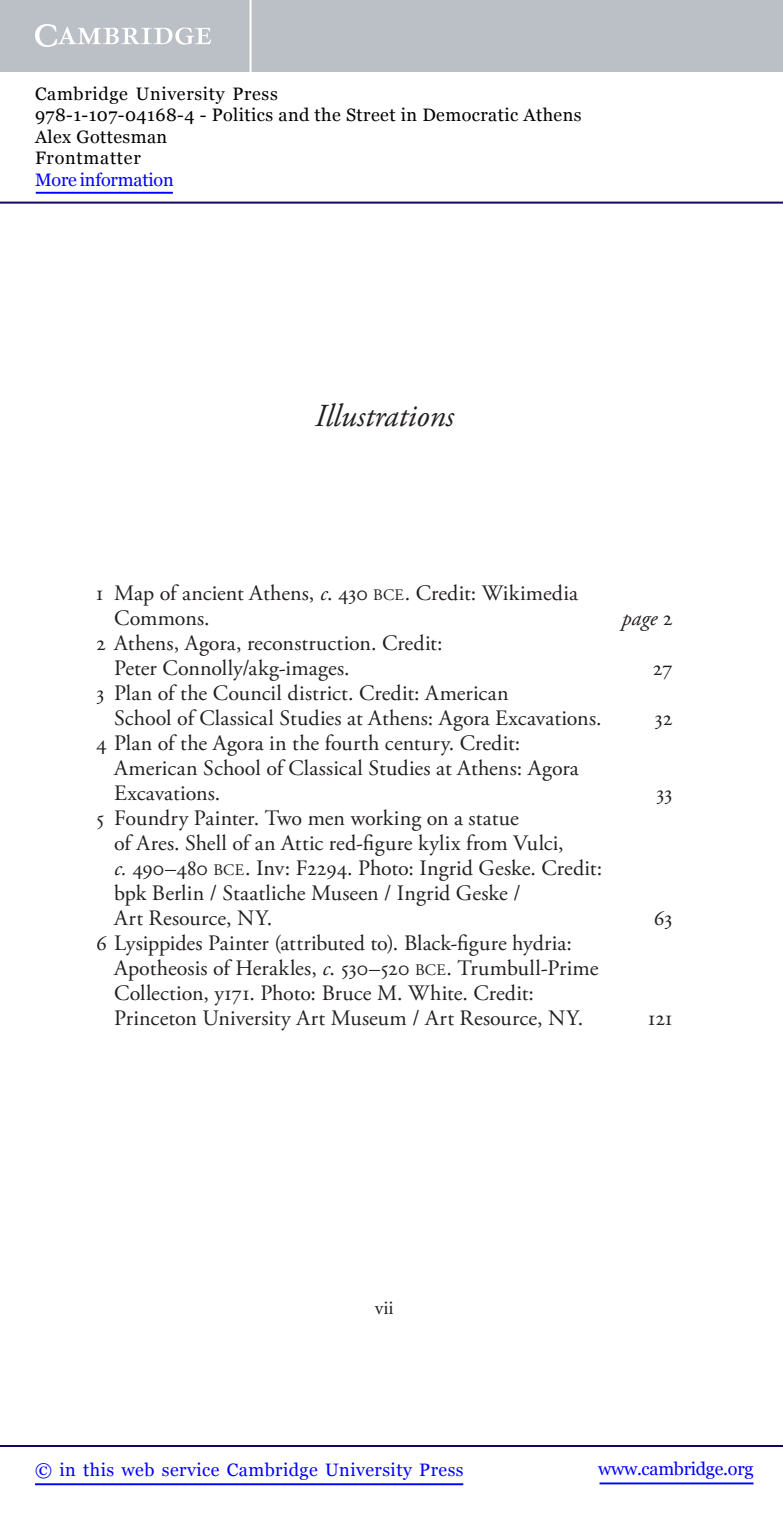
<style>
.page{position:relative;width:783px;height:1515px;background:#fff}
.page>*{position:absolute;margin:0;border:0;box-sizing:border-box;transform-origin:0 0}
.t1{font:italic 32px "Adobe Garamond Pro";color:#231f20}
.t2{font:22px/25px "Adobe Garamond Pro";color:#231f20}
.t3{font:italic 22px "Adobe Garamond Pro";color:#231f20}
.t4{font:20px "Adobe Garamond Pro";color:#231f20}
.t5{font:18px/21.6px "Georgia";letter-spacing:.025em;color:#000}
.t6{font:18px "Georgia";letter-spacing:.025em;color:#00f}
.t7{font:18px "Georgia";letter-spacing:-.015em;color:#00f}
.t8{font:18px "Georgia";letter-spacing:-.01em;color:#00f}
.s1{font-style:italic}
.s2{font-size:16px}
.s3{font-style:normal}
</style>
<div class="page">
<hr style="left:599px;top:1482px;width:154px;height:2px;background:#00f">
<hr style="left:0;top:1445px;width:782px;height:2px;background:#150666">
<hr style="left:35px;top:1483px;width:428px;height:2px;background:#00f">
<div style="left:0;top:0;width:782px;height:72px;background:#bac0c6"></div>
<svg style="left:35px;top:24px;width:176px;height:23px"></svg>
<hr style="left:249px;top:0;width:2px;height:72px;background:#fff">
<hr style="left:0;top:202px;width:782px;height:2px;background:#150666">
<hr style="left:36px;top:192px;width:137px;height:2px;background:#00f">
<p class="t5" style="left:35px;top:83px;width:548px">Cambridge University Press<br>978-1-107-04168-4 - Politics and the Street in Democratic Athens<br>Alex Gottesman<br>Frontmatter</p>
<p class="t8" style="left:35px;top:169px;width:140px">More information</p>
<h1 class="t1" style="left:315px;top:403px;width:140px">Illustrations</h1>
<p class="t2" style="left:114px;top:582px;width:465px;text-indent:-18px">1 Map of ancient Athens, <span class="s1">c</span> . 430 <span class="s2">BCE</span> . Credit: Wikimedia<br>Commons.</p>
<p class="t2" style="left:114px;top:632px;width:330px;text-indent:-18px">2 Athens, Agora, reconstruction. Credit:<br>Peter Connolly/akg-images.</p>
<p class="t2" style="left:114px;top:682px;width:489px;text-indent:-18px">3 Plan of the Council district. Credit: American<br>School of Classical Studies at Athens: Agora Excavations.</p>
<p class="t2" style="left:114px;top:732px;width:466px;text-indent:-18px">4 Plan of the Agora in the fourth century. Credit:<br>American School of Classical Studies at Athens: Agora<br>Excavations.</p>
<p class="t2" style="left:114px;top:807px;width:489px;text-indent:-18px">5 Foundry Painter. Two men working on a statue<br>of Ares. Shell of an Attic red-figure kylix from Vulci,<br><span class="s1">c.</span> 490–480 <span class="s2">BCE</span> . Inv: F2294. Photo: Ingrid Geske. Credit: bpk Berlin / Staatliche Museen / Ingrid Geske /<br>Art Resource, NY.</p>
<p class="t2" style="left:114px;top:932px;width:486px;text-indent:-18px">6 Lysippides Painter (attributed to). Black-figure hydria:<br>Apotheosis of Herakles, <span class="s1">c</span> . 530–520 <span class="s2">BCE</span> . Trumbull-Prime Collection, y171. Photo: Bruce M. White. Credit:<br>Princeton University Art Museum / Art Resource, NY.</p>
<p class="t3" style="left:621px;top:609px;width:52px">page <span class="s3">2</span></p>
<p class="t2" style="left:652px;top:657px;width:21px">27</p>
<p class="t2" style="left:654px;top:707px;width:19px">32</p>
<p class="t2" style="left:656px;top:782px;width:18px">33</p>
<p class="t2" style="left:653px;top:907px;width:20px">63</p>
<p class="t2" style="left:648px;top:1007px;width:26px">121</p>
<p class="t4" style="left:375px;top:1300px;width:20px">vii</p>
<p class="t6" style="left:35px;top:1459px;width:430px">© in this web service Cambridge University Press</p>
<p class="t7" style="left:598px;top:1458px;width:157px">www.cambridge.org</p>
</div>
